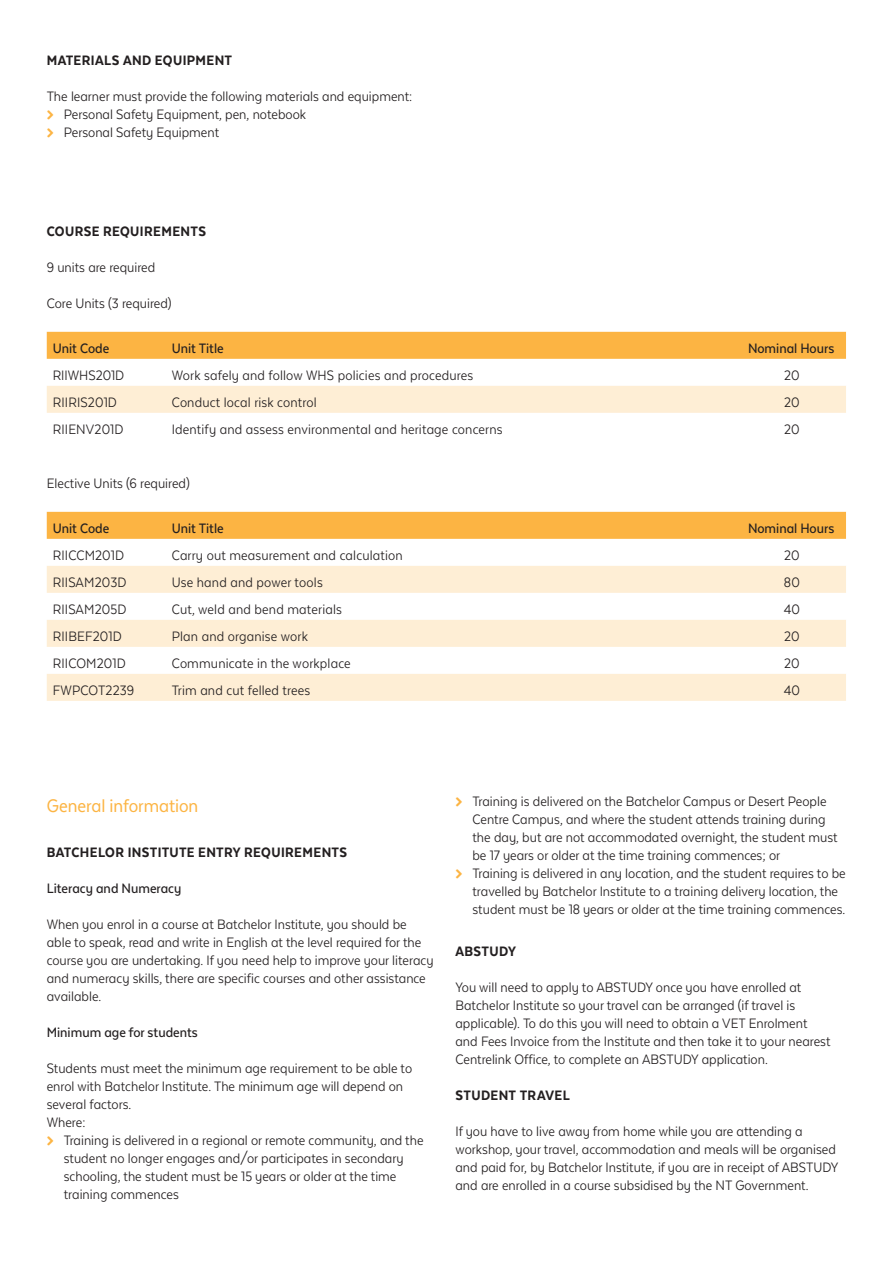
<style>
.page{position:relative;width:893px;height:1263px;background:#fff}
.page>*{position:absolute;margin:0;border:0;box-sizing:border-box;transform-origin:0 0}
.Intro_copy_-_VET{font:21px "Texta Narrow Alt";letter-spacing:-.005em;color:#fcb443}
.Body_copy{font:15.75px/18px "Texta Narrow Alt";color:#231f20}
.Body_copy-2{font:500 15.75px "Texta Narrow Alt";color:#231f20}
.Body_copy-3{font:800 15.75px "Texta Narrow Alt";letter-spacing:.025em;color:#231f20}
</style>
<div class="page">
<div style="left:47px;top:332px;width:799px;height:27px;background:#fcb443"></div>
<div style="left:47px;top:386px;width:799px;height:27px;background:#feeed5"></div>
<div style="left:47px;top:512px;width:799px;height:27px;background:#fcb443"></div>
<svg style="left:47px;top:566px;width:799px;height:135px;fill:#feeed5"></svg>
<p class="Body_copy-3" style="left:47px;top:52px;width:187px">MATERIALS AND EQUIPMENT</p>
<p class="Body_copy" style="left:47px;top:87px;width:367px">The learner must provide the following materials and equipment:</p>
<p class="Body_copy" style="left:64px;top:105px;width:244px">Personal Safety Equipment, pen, notebook</p>
<p class="Body_copy" style="left:64px;top:123px;width:157px">Personal Safety Equipment</p>
<p class="Body_copy-3" style="left:47px;top:223px;width:161px">COURSE REQUIREMENTS</p>
<p class="Body_copy" style="left:47px;top:258px;width:110px">9 units are required</p>
<p class="Body_copy" style="left:47px;top:294px;width:126px">Core Units (3 required)</p>
<p class="Body_copy-2" style="left:53px;top:340px;width:58px">Unit Code</p>
<p class="Body_copy-2" style="left:172px;top:340px;width:53px">Unit Title</p>
<p class="Body_copy-2" style="left:748px;top:340px;width:88px">Nominal Hours</p>
<p class="Body_copy" style="left:53px;top:366px;width:73px">RIIWHS201D</p>
<p class="Body_copy" style="left:172px;top:366px;width:303px">Work safely and follow WHS policies and procedures</p>
<p class="Body_copy" style="left:784px;top:366px;width:17px">20</p>
<p class="Body_copy" style="left:53px;top:393px;width:66px">RIIRIS201D</p>
<p class="Body_copy" style="left:172px;top:393px;width:146px">Conduct local risk control</p>
<p class="Body_copy" style="left:784px;top:393px;width:17px">20</p>
<p class="Body_copy" style="left:53px;top:420px;width:72px">RIIENV201D</p>
<p class="Body_copy" style="left:172px;top:420px;width:332px">Identify and assess environmental and heritage concerns</p>
<p class="Body_copy" style="left:784px;top:420px;width:17px">20</p>
<p class="Body_copy" style="left:47px;top:474px;width:144px">Elective Units (6 required)</p>
<p class="Body_copy-2" style="left:53px;top:520px;width:58px">Unit Code</p>
<p class="Body_copy-2" style="left:172px;top:520px;width:53px">Unit Title</p>
<p class="Body_copy-2" style="left:748px;top:520px;width:88px">Nominal Hours</p>
<p class="Body_copy" style="left:53px;top:546px;width:73px">RIICCM201D</p>
<p class="Body_copy" style="left:172px;top:546px;width:232px">Carry out measurement and calculation</p>
<p class="Body_copy" style="left:784px;top:546px;width:17px">20</p>
<p class="Body_copy" style="left:53px;top:573px;width:75px">RIISAM203D</p>
<p class="Body_copy" style="left:172px;top:573px;width:152px">Use hand and power tools</p>
<p class="Body_copy" style="left:784px;top:573px;width:17px">80</p>
<p class="Body_copy" style="left:53px;top:600px;width:75px">RIISAM205D</p>
<p class="Body_copy" style="left:172px;top:600px;width:172px">Cut, weld and bend materials</p>
<p class="Body_copy" style="left:784px;top:600px;width:18px">40</p>
<p class="Body_copy" style="left:53px;top:627px;width:71px">RIIBEF201D</p>
<p class="Body_copy" style="left:172px;top:627px;width:138px">Plan and organise work</p>
<p class="Body_copy" style="left:784px;top:627px;width:17px">20</p>
<p class="Body_copy" style="left:53px;top:654px;width:75px">RIICOM201D</p>
<p class="Body_copy" style="left:172px;top:654px;width:180px">Communicate in the workplace</p>
<p class="Body_copy" style="left:784px;top:654px;width:17px">20</p>
<p class="Body_copy" style="left:53px;top:681px;width:83px">FWPCOT2239</p>
<p class="Body_copy" style="left:172px;top:681px;width:140px">Trim and cut felled trees</p>
<p class="Body_copy" style="left:784px;top:681px;width:18px">40</p>
<p class="Intro_copy_-_VET" style="left:47px;top:795px;width:153px">General information</p>
<p class="Body_copy-3" style="left:47px;top:844px;width:302px">BATCHELOR INSTITUTE ENTRY REQUIREMENTS</p>
<p class="Body_copy-2" style="left:47px;top:880px;width:136px">Literacy and Numeracy</p>
<p class="Body_copy" style="left:47px;top:915px;width:388px">When you enrol in a course at Batchelor Institute, you should be able to speak, read and write in English at the level required for the course you are undertaking. If you need help to improve your literacy and numeracy skills, there are specific courses and other assistance available.</p>
<p class="Body_copy-2" style="left:47px;top:1024px;width:153px">Minimum age for students</p>
<p class="Body_copy" style="left:47px;top:1059px;width:367px">Students must meet the minimum age requirement to be able to enrol with Batchelor Institute. The minimum age will depend on several factors.</p>
<p class="Body_copy" style="left:47px;top:1113px;width:40px">Where:</p>
<p class="Body_copy" style="left:64px;top:1131px;width:361px">Training is delivered in a regional or remote community, and the student no longer engages and/or participates in secondary schooling, the student must be 15 years or older at the time training commences</p>
<p class="Body_copy" style="left:472px;top:792px;width:367px">Training is delivered on the Batchelor Campus or Desert People Centre Campus, and where the student attends training during the day, but are not accommodated overnight, the student must be 17 years or older at the time training commences; or</p>
<p class="Body_copy" style="left:472px;top:864px;width:375px">Training is delivered in any location, and the student requires to be travelled by Batchelor Institute to a training delivery location, the student must be 18 years or older at the time training commences.</p>
<p class="Body_copy-3" style="left:455px;top:943px;width:62px">ABSTUDY</p>
<p class="Body_copy" style="left:455px;top:978px;width:377px">You will need to apply to ABSTUDY once you have enrolled at Batchelor Institute so your travel can be arranged (if travel is applicable). To do this you will need to obtain a VET Enrolment and Fees Invoice from the Institute and then take it to your nearest Centrelink Office, to complete an ABSTUDY application.</p>
<p class="Body_copy-3" style="left:455px;top:1087px;width:116px">STUDENT TRAVEL</p>
<p class="Body_copy" style="left:455px;top:1122px;width:385px">If you have to live away from home while you are attending a workshop, your travel, accommodation and meals will be organised and paid for, by Batchelor Institute, if you are in receipt of ABSTUDY and are enrolled in a course subsidised by the NT Government.</p>
</div>
